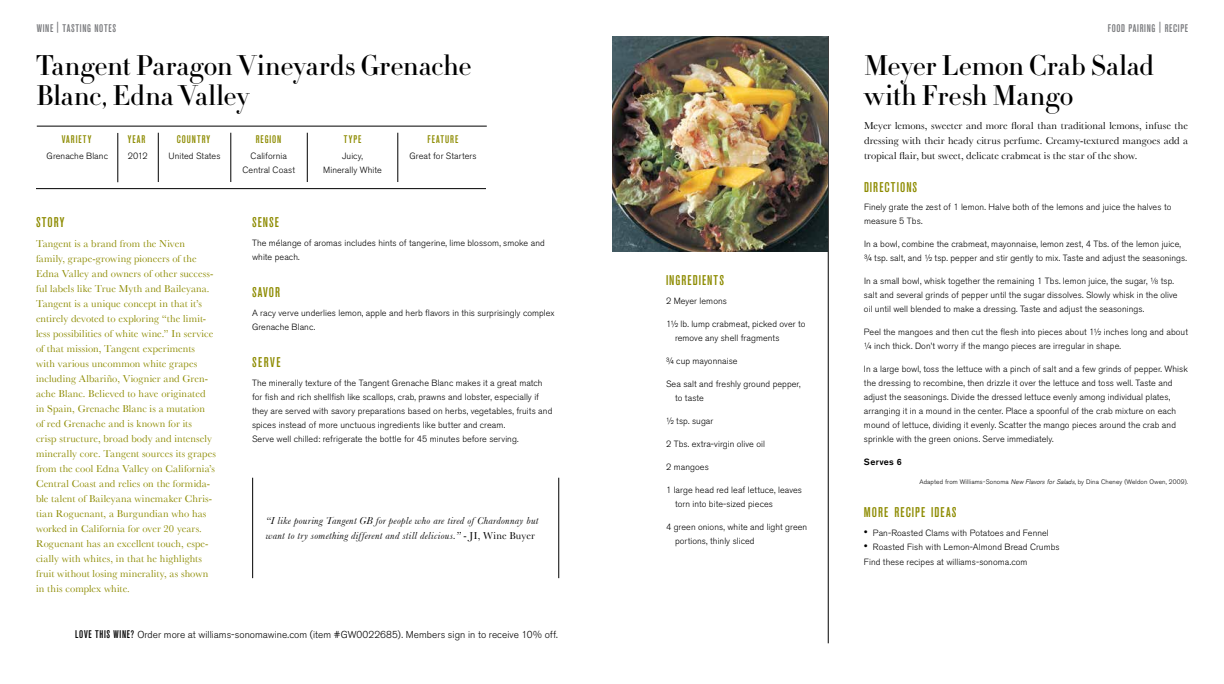
<style>
.page{position:relative;width:1224px;height:684px;background:#fff}
.page>*{position:absolute;margin:0;border:0;box-sizing:border-box;transform-origin:0 0}
.t1{font:28px/30px "Didot HTF M16 Medium";letter-spacing:-.005em;color:#000}
.t2{font:500 condensed 14px "Akzidenz Grotesk BE";letter-spacing:.08em;color:#8d8b00}
.t3{font:500 condensed 11px "Akzidenz Grotesk BE";letter-spacing:.06em;color:#77787b}
.t4{font:500 condensed 11px "Akzidenz Grotesk BE";letter-spacing:.09em;color:#8d8b00}
.t5{font:10.5px/15px "Baskerville";letter-spacing:.01em;color:#8d8b00}
.t6{font:10.5px/15px "Baskerville";color:#000;text-align:justify}
.t7{font:italic 10.5px/15px "Baskerville";letter-spacing:.03em;color:#000}
.t8{font:300 10px "Akzidenz Grotesk BE";letter-spacing:.005em;color:#000}
.t9{font:300 9px/14px "Akzidenz Grotesk BE";letter-spacing:.01em;color:#000}
.t10{font:500 9px "Akzidenz Grotesk BE";letter-spacing:.035em;color:#000}
.t11{font:300 6.5px "Akzidenz Grotesk BE";letter-spacing:.02em;color:#000}
.s1{font-style:normal}
.s2{font-weight:500;font-stretch:condensed;font-size:11px}
.s3{font-size:6px}
.s4{font-family:"Akzidenz Grotesk";font-style:italic}
.s5{font-size:12px}
</style>
<div class="page">
<hr style="left:398px;top:133px;width:1px;height:49px;background:#000">
<hr style="left:118px;top:133px;width:1px;height:49px;background:#000">
<hr style="left:158px;top:133px;width:1px;height:49px;background:#000">
<hr style="left:231px;top:133px;width:1px;height:49px;background:#000">
<hr style="left:307px;top:133px;width:1px;height:49px;background:#000">
<hr style="left:37px;top:126px;width:450px;height:1px;background:#000">
<hr style="left:36px;top:188px;width:450px;height:1px;background:#000">
<hr style="left:828px;top:36px;width:1px;height:607px;background:#000">
<img style="left:612px;top:36px;width:216px;height:216px">
<hr style="left:252px;top:478px;width:1px;height:100px;background:#000">
<hr style="left:558px;top:478px;width:1px;height:100px;background:#000">
<p class="t3" style="left:37px;top:22px;width:81px">WINE | TASTING NOTES</p>
<h1 class="t1" style="left:36px;top:51px;width:437px">Tangent Paragon Vineyards Grenache<br>Blanc, Edna Valley</h1>
<p class="t9" style="left:47px;top:149px;width:63px">Grenache Blanc</p>
<p class="t9" style="left:128px;top:149px;width:22px">2012</p>
<p class="t9" style="left:169px;top:149px;width:54px">United States</p>
<p class="t9" style="left:251px;top:149px;width:38px">California</p>
<p class="t9" style="left:410px;top:149px;width:69px">Great for Starters</p>
<p class="t9" style="left:243px;top:163px;width:54px">Central Coast</p>
<p class="t4" style="left:62px;top:133px;width:31px">VARIETY</p>
<p class="t4" style="left:128px;top:133px;width:19px">YEAR</p>
<p class="t4" style="left:177px;top:133px;width:35px">COUNTRY</p>
<p class="t4" style="left:256px;top:133px;width:27px">REGION</p>
<p class="t4" style="left:344px;top:133px;width:19px">TYPE</p>
<p class="t4" style="left:428px;top:133px;width:32px">FEATURE</p>
<p class="t9" style="left:323px;top:149px;width:60px;text-align:center">Juicy,<br>Minerally White</p>
<h2 class="t2" style="left:36px;top:214px;width:30px">STORY</h2>
<p class="t5" style="left:36px;top:235px;width:181px">Tangent is a brand from the Niven family, grape-growing pioneers of the Edna Valley and owners of other success&shy;ful labels like True Myth and Baileyana.<br>Tangent is a unique concept in that it’s entirely devoted to exploring “the limit&shy;less possibilities of white wine.” In service of that mission, Tangent experiments with various uncommon white grapes including Albariño, Viognier and Gren&shy;ache Blanc. Believed to have originated in Spain, Grenache Blanc is a mutation<br>of red Grenache and is known for its<br>crisp structure, broad body and intensely minerally core. Tangent sources its grapes from the cool Edna Valley on California’s Central Coast and relies on the formida&shy;ble talent of Baileyana winemaker Chris&shy;tian Roguenant, a Burgundian who has worked in California for over 20 years.<br>Roguenant has an excellent touch, espe&shy;cially with whites, in that he highlights fruit without losing minerality, as shown in this complex white.</p>
<h2 class="t2" style="left:252px;top:214px;width:28px">SENSE</h2>
<p class="t9" style="left:252px;top:236px;width:294px">The mélange of aromas includes hints of tangerine, lime blossom, smoke and white peach.</p>
<h2 class="t2" style="left:252px;top:284px;width:30px">SAVOR</h2>
<p class="t9" style="left:252px;top:306px;width:304px">A racy verve underlies lemon, apple and herb flavors in this surprisingly complex<br>Grenache Blanc.</p>
<h2 class="t2" style="left:252px;top:354px;width:30px">SERVE</h2>
<p class="t9" style="left:252px;top:376px;width:302px">The minerally texture of the Tangent Grenache Blanc makes it a great match for fish and rich shellfish like scallops, crab, prawns and lobster, especially if they are served with savory preparations based on herbs, vegetables, fruits and spices instead of more unctuous ingredients like butter and cream.<br>Serve well chilled: refrigerate the bottle for 45 minutes before serving.</p>
<p class="t7" style="left:266px;top:513px;width:274px">“I like pouring Tangent GB for people who are tired of Chardonnay but want to try something different and still delicious.” <span class="s1">- JI, Wine Buyer</span></p>
<p class="t8" style="left:75px;top:629px;width:484px"><span class="s2">LOVE THIS WINE?</span> Order more at williams-sonomawine.com (item #GW0022685). Members sign in to receive 10% off.</p>
<h2 class="t2" style="left:666px;top:272px;width:60px">INGREDIENTS</h2>
<p class="t9" style="left:666px;top:294px;width:62px">2 Meyer lemons</p>
<p class="t9" style="left:675px;top:317px;width:132px;text-indent:-9px">1½ lb. lump crabmeat, picked over to remove any shell fragments</p>
<p class="t9" style="left:666px;top:354px;width:73px">¾ cup mayonnaise</p>
<p class="t9" style="left:675px;top:377px;width:127px;text-indent:-9px">Sea salt and freshly ground pepper, to taste</p>
<p class="t9" style="left:666px;top:414px;width:49px">½ tsp. sugar</p>
<p class="t9" style="left:666px;top:437px;width:100px">2 Tbs. extra-virgin olive oil</p>
<p class="t9" style="left:666px;top:460px;width:44px">2 mangoes</p>
<p class="t9" style="left:675px;top:483px;width:129px;text-indent:-9px">1 large head red leaf lettuce, leaves torn into bite-sized pieces</p>
<p class="t9" style="left:675px;top:520px;width:134px;text-indent:-9px">4 green onions, white and light green portions, thinly sliced</p>
<p class="t3" style="left:1108px;top:22px;width:82px">FOOD PAIRING | RECIPE</p>
<h1 class="t1" style="left:864px;top:51px;width:292px">Meyer Lemon Crab Salad with Fresh Mango</h1>
<p class="t6" style="left:864px;top:118px;width:326px">Meyer lemons, sweeter and more floral than traditional lemons, infuse the dressing with their heady citrus perfume. Creamy-textured mangoes add a tropical flair, but sweet, delicate crabmeat is the star of the show.</p>
<h2 class="t2" style="left:864px;top:179px;width:55px">DIRECTIONS</h2>
<p class="t9" style="left:864px;top:200px;width:309px">Finely grate the zest of 1 lemon. Halve both of the lemons and juice the halves to measure 5 Tbs.</p>
<p class="t9" style="left:864px;top:237px;width:325px">In a bowl, combine the crabmeat, mayonnaise, lemon zest, 4 Tbs. of the lemon juice, ¾ tsp. salt, and ½ tsp. pepper and stir gently to mix. Taste and adjust the seasonings.</p>
<p class="t9" style="left:864px;top:274px;width:315px">In a small bowl, whisk together the remaining 1 Tbs. lemon juice, the sugar, ¹⁄<span class="s3">8</span> tsp. salt and several grinds of pepper until the sugar dissolves. Slowly whisk in the olive oil until well blended to make a dressing. Taste and adjust the seasonings.</p>
<p class="t9" style="left:864px;top:325px;width:326px">Peel the mangoes and then cut the flesh into pieces about 1½ inches long and about ¼ inch thick. Don’t worry if the mango pieces are irregular in shape.</p>
<p class="t9" style="left:864px;top:362px;width:325px">In a large bowl, toss the lettuce with a pinch of salt and a few grinds of pepper. Whisk the dressing to recombine, then drizzle it over the lettuce and toss well. Taste and adjust the seasonings. Divide the dressed lettuce evenly among individual plates, arranging it in a mound in the center. Place a spoonful of the crab mixture on each mound of lettuce, dividing it evenly. Scatter the mango pieces around the crab and sprinkle with the green onions. Serve immediately.</p>
<p class="t10" style="left:864px;top:457px;width:39px">Serves 6</p>
<p class="t11" style="left:919px;top:479px;width:270px">Adapted from Williams-Sonoma <span class="s4">New Flavors for Salads</span>, by Dina Cheney (Weldon Owen, 2009).</p>
<h2 class="t2" style="left:864px;top:505px;width:94px">MORE RECIPE IDEAS</h2>
<p class="t9" style="left:864px;top:526px;width:186px"><span class="s5">•</span> Pan-Roasted Clams with Potatoes and Fennel</p>
<p class="t9" style="left:864px;top:540px;width:197px;line-height:14.9px"><span class="s5">•</span> Roasted Fish with Lemon-Almond Bread Crumbs<br>Find these recipes at williams-sonoma.com</p>
</div>
